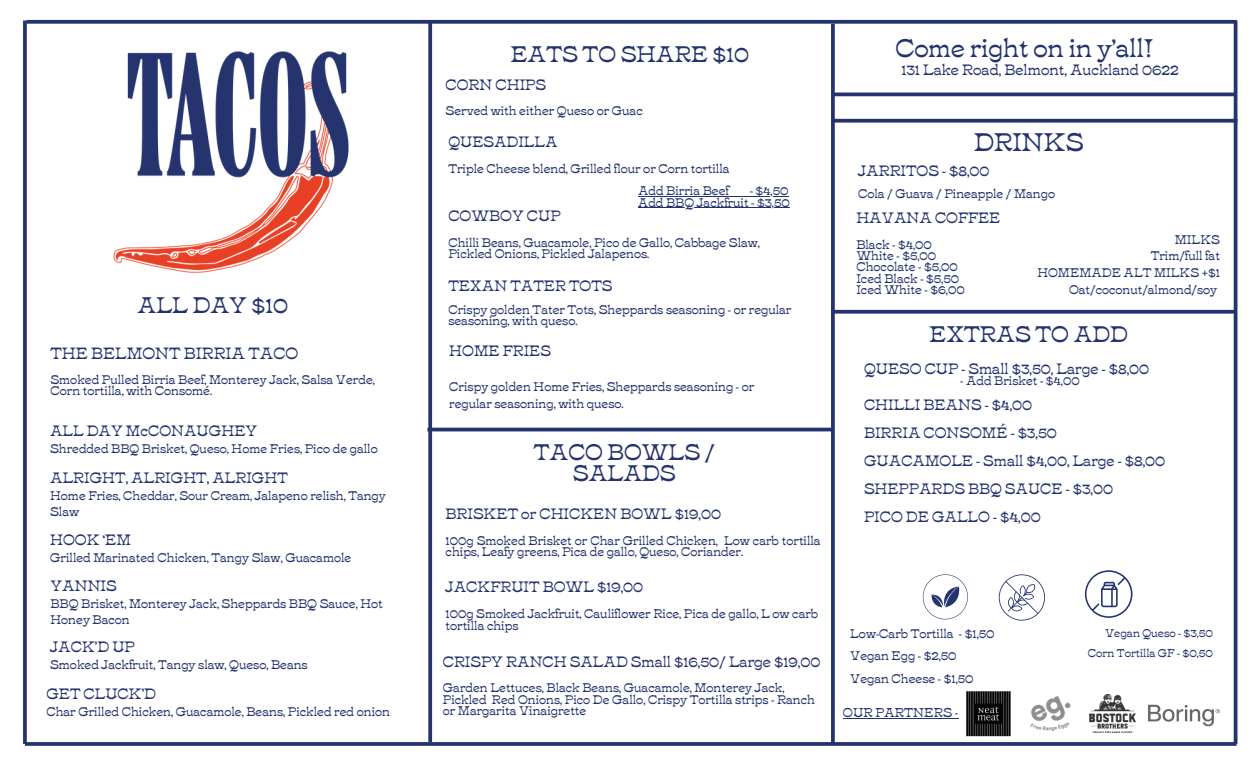
<style>
.page{position:relative;width:1260px;height:765px;background:#fff}
.page>*{position:absolute;margin:0;border:0;box-sizing:border-box;transform-origin:0 0}
.t1{font:600 25.38px "Tuppence";color:#24336e}
.t2{font:600 22.5px/21.5px "Tuppence";color:#24336e;text-align:center}
.t3{font:600 16.25px "Tuppence";color:#24336e}
.t4{font:600 15px/28.1px "Tuppence";color:#24336e}
.t5{font:600 12.75px "Tuppence";color:#24336e}
.t6{font:600 12.5px/11.2px "Tuppence";color:#24336e}
.t7{font:600 11.25px "Tuppence";color:#24336e}
</style>
<div class="page">
<svg style="left:26px;top:20px;width:1211px;height:4px;background:#344278"></svg>
<svg style="left:23px;top:21px;width:4px;height:723px;background:#313f76"></svg>
<svg style="left:25px;top:742px;width:1212px;height:4px;background:#313f76"></svg>
<svg style="left:428px;top:23px;width:4px;height:719px;background:#364379"></svg>
<hr style="left:1234px;top:21px;width:3px;height:723px;background:#24336e">
<svg style="left:831px;top:24px;width:4px;height:720px;background:#313f76"></svg>
<hr style="left:427px;top:428px;width:405px;height:3px;background:#24336e">
<svg style="left:831px;top:310px;width:403px;height:4px;background:#38467b"></svg>
<svg style="left:999px;top:574px;width:46px;height:46px"></svg>
<svg style="left:923px;top:574px;width:45px;height:45px"></svg>
<svg style="left:1085px;top:570px;width:48px;height:48px"></svg>
<svg style="left:833px;top:119px;width:405px;height:4px;background:#3a487c"></svg>
<hr style="left:832px;top:93px;width:405px;height:3px;background:#24336e">
<img style="left:966px;top:691px;width:45px;height:46px">
<img style="left:1089px;top:694px;width:40px;height:39px">
<img style="left:1030px;top:695px;width:41px;height:37px">
<img style="left:1129px;top:704px;width:99px;height:42px">
<img style="left:113px;top:51px;width:236px;height:222px">
<hr style="left:638px;top:196px;width:91px;height:1px;background:#24336e">
<svg style="left:729px;top:196px;width:21px;height:1px"></svg>
<hr style="left:750px;top:196px;width:38px;height:1px;background:#24336e">
<hr style="left:648px;top:207px;width:142px;height:1px;background:#24336e">
<hr style="left:843px;top:718px;width:115px;height:1px;background:#24336e">
<h4 class="t2" style="left:138px;top:292px;width:152px">ALL DAY $10</h4>
<p class="t3" style="left:50px;top:339px;width:249px">THE BELMONT BIRRIA TACO</p>
<p class="t6" style="left:50px;top:373px;width:326px">Smoked Pulled Birria Beef, Monterey Jack, Salsa Verde,<br>Corn tortilla, with Consomé.</p>
<p class="t4" style="left:50px;top:415px;width:209px">ALL DAY McCONAUGHEY</p>
<p class="t6" style="left:50px;top:442px;width:329px">Shredded BBQ Brisket, Queso, Home Fries, Pico de gallo</p>
<h4 class="t4" style="left:50px;top:462px;width:239px">ALRIGHT, ALRIGHT, ALRIGHT</h4>
<p class="t6" style="left:50px;top:486px;width:337px;line-height:16px">Home Fries, Cheddar, Sour Cream, Jalapeno relish, Tangy<br>Slaw</p>
<p class="t4" style="left:50px;top:524px;width:82px">HOOK ‘EM</p>
<p class="t6" style="left:50px;top:550px;width:303px">Grilled Marinated Chicken, Tangy Slaw, Guacamole</p>
<h4 class="t4" style="left:50px;top:570px;width:68px">YANNIS</h4>
<p class="t6" style="left:50px;top:594px;width:334px;line-height:16px">BBQ Brisket, Monterey Jack, Sheppards BBQ Sauce, Hot<br>Honey Bacon</p>
<p class="t4" style="left:50px;top:631px;width:86px">JACK’D UP</p>
<p class="t6" style="left:50px;top:658px;width:259px">Smoked Jackfruit, Tangy slaw, Queso, Beans</p>
<h4 class="t4" style="left:46px;top:678px;width:111px">GET CLUCK’D</h4>
<p class="t6" style="left:46px;top:704px;width:345px">Char Grilled Chicken, Guacamole, Beans, Pickled red onion</p>
<p class="t2" style="left:511px;top:40px;width:240px">EATS TO SHARE $10</p>
<p class="t4" style="left:446px;top:69px;width:102px">CORN CHIPS</p>
<p class="t6" style="left:446px;top:104px;width:199px">Served with either Queso or Guac</p>
<p class="t1" style="left:895px;top:27px;width:260px">Come right on in y’all!</p>
<p class="t4" style="left:901px;top:54px;width:279px">131 Lake Road, Belmont, Auckland 0622</p>
<p class="t1" style="left:974px;top:120px;width:111px">DRINKS</p>
<p class="t4" style="left:858px;top:154px;width:133px">JARRITOS - $8,00</p>
<h5 class="t6" style="left:858px;top:187px;width:198px">Cola / Guava / Pineapple / Mango</h5>
<p class="t4" style="left:448px;top:126px;width:111px">QUESADILLA</p>
<p class="t6" style="left:448px;top:161px;width:283px">Triple Cheese blend, Grilled flour or Corn tortilla</p>
<p class="t6" style="left:638px;top:184px;width:92px">Add Birria Beef</p>
<p class="t6" style="left:638px;top:184px;width:153px;text-align:right">- $4,50<br>Add BBQ Jackfruit - $3,50</p>
<p class="t4" style="left:448px;top:200px;width:114px">COWBOY CUP</p>
<p class="t6" style="left:448px;top:235px;width:313px">Chilli Beans, Guacamole, Pico de Gallo, Cabbage Slaw,<br>Pickled Onions, Pickled Jalapenos.</p>
<p class="t6" style="left:1175px;top:232px;width:47px">MILKS</p>
<p class="t4" style="left:856px;top:202px;width:146px">HAVANA COFFEE</p>
<p class="t6" style="left:856px;top:237px;width:77px">Black - $4,00</p>
<p class="t6" style="left:856px;top:249px;width:81px">White - $5,00</p>
<p class="t6" style="left:856px;top:260px;width:103px">Chocolate - $5,00</p>
<h4 class="t6" style="left:856px;top:271px;width:104px">Iced Black - $5,50</h4>
<p class="t6" style="left:856px;top:282px;width:110px">Iced White - $6,00</p>
<p class="t6" style="left:1151px;top:249px;width:71px">Trim/full fat</p>
<p class="t6" style="left:1037px;top:266px;width:184px">HOMEMADE ALT MILKS +$1</p>
<p class="t6" style="left:1069px;top:283px;width:150px">Oat/coconut/almond/soy</p>
<h3 class="t4" style="left:448px;top:270px;width:166px">TEXAN TATER TOTS</h3>
<h4 class="t6" style="left:448px;top:302px;width:345px">Crispy golden Tater Tots, Sheppards seasoning - or regular seasoning, with queso.</h4>
<h4 class="t2" style="left:930px;top:321px;width:200px">EXTRAS TO ADD</h4>
<h5 class="t4" style="left:864px;top:353px;width:287px">QUESO CUP - Small $3,50, Large - $8,00</h5>
<h5 class="t6" style="left:960px;top:374px;width:121px">- Add Brisket - $4,00</h5>
<h4 class="t4" style="left:864px;top:388px;width:303px">CHILLI BEANS - $4,00<br>BIRRIA CONSOMÉ - $3,50<br>GUACAMOLE - Small $4,00, Large - $8,00</h4>
<h4 class="t4" style="left:864px;top:473px;width:251px">SHEPPARDS BBQ SAUCE - $3,00</h4>
<p class="t4" style="left:864px;top:501px;width:178px">PICO DE GALLO - $4,00</p>
<h5 class="t4" style="left:449px;top:335px;width:103px">HOME FRIES</h5>
<p class="t6" style="left:449px;top:377px;width:306px;line-height:16.9px">Crispy golden Home Fries, Sheppards seasoning - or regular seasoning, with queso.</p>
<p class="t2" style="left:534px;top:439px;width:182px">TACO BOWLS /<br>SALADS</p>
<h4 class="t4" style="left:446px;top:498px;width:277px">BRISKET or CHICKEN BOWL $19,00</h4>
<p class="t6" style="left:446px;top:533px;width:377px">100g Smoked Brisket or Char Grilled Chicken, Low carb tortilla chips, Leafy greens, Pica de gallo, Queso, Coriander.</p>
<h5 class="t4" style="left:446px;top:571px;width:199px">JACKFRUIT BOWL $19,00</h5>
<h4 class="t6" style="left:446px;top:607px;width:374px">100g Smoked Jackfruit, Cauliflower Rice, Pica de gallo, L ow carb tortilla chips</h4>
<h2 class="t6" style="left:850px;top:627px;width:146px">Low-Carb Tortilla - $1,50</h2>
<p class="t6" style="left:850px;top:649px;width:108px">Vegan Egg - $2,50</p>
<h3 class="t6" style="left:850px;top:672px;width:125px">Vegan Cheese - $1,50</h3>
<p class="t7" style="left:1105px;top:623px;width:109px">Vegan Queso - $3,50</p>
<h3 class="t7" style="left:1088px;top:644px;width:127px">Corn Tortilla GF - $0,50</h3>
<p class="t4" style="left:443px;top:646px;width:379px">CRISPY RANCH SALAD Small $16,50/ Large $19,00</p>
<h3 class="t6" style="left:443px;top:681px;width:374px">Garden Lettuces, Black Beans, Guacamole, Monterey Jack,<br>Pickled Red Onions, Pico De Gallo, Crispy Tortilla strips - Ranch or Margarita Vinaigrette</h3>
<p class="t5" style="left:843px;top:702px;width:117px">OUR PARTNERS -</p>
</div>
